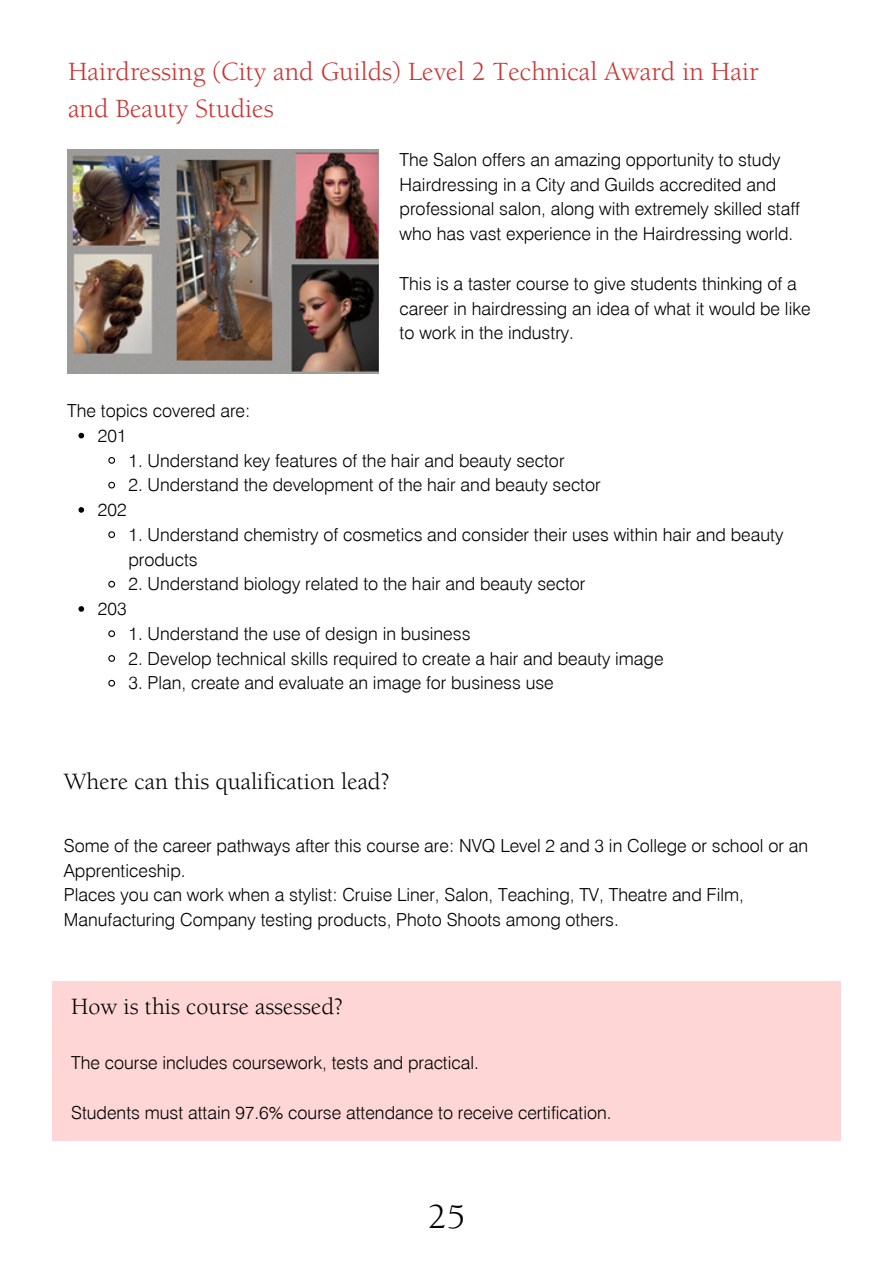
<style>
.page{position:relative;width:894px;height:1264px;background:#fff}
.page>*{position:absolute;margin:0;border:0;box-sizing:border-box;transform-origin:0 0}
.t1{font:36px "Berkeley Pro";color:#000}
.t2{font:27px/37.2px "Berkeley Pro";color:#c33}
.t3{font:24px "Berkeley Pro";color:#000}
.t4{font:300 18px/24.8px "Swiss 721 BT";color:#000}
</style>
<div class="page">
<img style="left:67px;top:150px;width:311px;height:223px">
<div style="left:53px;top:981px;width:787px;height:159px;background:#ffd6d6"></div>
<svg style="left:78px;top:433px;width:6px;height:5px"></svg>
<svg style="left:108px;top:457px;width:8px;height:7px"></svg>
<svg style="left:108px;top:481px;width:8px;height:8px"></svg>
<svg style="left:78px;top:507px;width:6px;height:5px"></svg>
<svg style="left:108px;top:531px;width:8px;height:7px"></svg>
<svg style="left:108px;top:580px;width:8px;height:8px"></svg>
<svg style="left:78px;top:606px;width:6px;height:5px"></svg>
<svg style="left:108px;top:630px;width:8px;height:8px"></svg>
<svg style="left:108px;top:655px;width:8px;height:7px"></svg>
<svg style="left:108px;top:679px;width:8px;height:8px"></svg>
<p class="t2" style="left:68px;top:56px;width:691px">Hairdressing (City and Guilds) Level 2 Technical Award in Hair and Beauty Studies</p>
<p class="t4" style="left:399px;top:147px;width:402px">The Salon offers an amazing opportunity to study Hairdressing in a City and Guilds accredited and professional salon, along with extremely skilled staff who has vast experience in the Hairdressing world.</p>
<p class="t4" style="left:399px;top:271px;width:412px">This is a taster course to give students thinking of a career in hairdressing an idea of what it would be like to work in the industry.</p>
<p class="t4" style="left:67px;top:398px;width:184px">The topics covered are:</p>
<p class="t4" style="left:98px;top:423px;width:30px">201</p>
<p class="t4" style="left:128px;top:447px;width:437px">1. Understand key features of the hair and beauty sector</p>
<p class="t4" style="left:128px;top:472px;width:473px">2. Understand the development of the hair and beauty sector</p>
<h2 class="t4" style="left:98px;top:497px;width:30px">202</h2>
<p class="t4" style="left:128px;top:522px;width:656px">1. Understand chemistry of cosmetics and consider their uses within hair and beauty products</p>
<p class="t4" style="left:128px;top:571px;width:458px">2. Understand biology related to the hair and beauty sector</p>
<h2 class="t4" style="left:98px;top:596px;width:30px">203</h2>
<p class="t4" style="left:128px;top:621px;width:343px">1. Understand the use of design in business</p>
<p class="t4" style="left:128px;top:645px;width:536px">2. Develop technical skills required to create a hair and beauty image</p>
<p class="t4" style="left:128px;top:670px;width:426px">3. Plan, create and evaluate an image for business use</p>
<p class="t3" style="left:64px;top:771px;width:327px">Where can this qualification lead?</p>
<p class="t4" style="left:64px;top:832px;width:745px">Some of the career pathways after this course are: NVQ Level 2 and 3 in College or school or an<br>Apprenticeship.</p>
<p class="t4" style="left:64px;top:882px;width:681px">Places you can work when a stylist: Cruise Liner, Salon, Teaching, TV, Theatre and Film,<br>Manufacturing Company testing products, Photo Shoots among others.</p>
<p class="t3" style="left:71px;top:997px;width:273px">How is this course assessed?</p>
<p class="t4" style="left:71px;top:1050px;width:409px">The course includes coursework, tests and practical.</p>
<p class="t4" style="left:71px;top:1099px;width:542px">Students must attain 97.6% course attendance to receive certification.</p>
<p class="t1" style="left:428px;top:1202px;width:39px">25</p>
</div>
